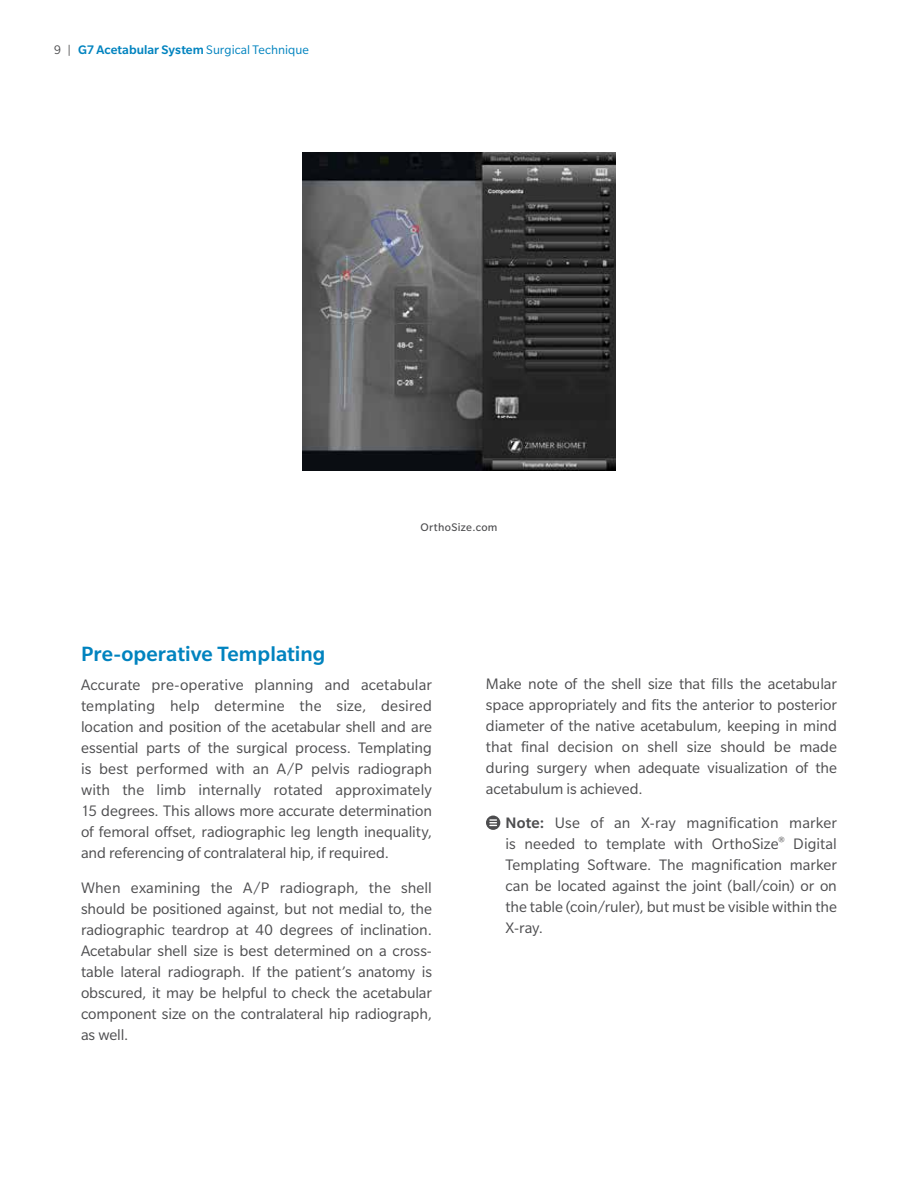
<style>
.page{position:relative;width:918px;height:1188px;background:#fff}
.page>*{position:absolute;margin:0;border:0;box-sizing:border-box;transform-origin:0 0}
.t1{font:500 22.5px "Slate Pro";letter-spacing:.005em;color:#0083bf}
.t2{font:16.5px/21px "Slate Pro";letter-spacing:-.005em;color:#4d4d4f;text-align:justify}
.t3{font:500 13.5px "Slate Pro";letter-spacing:.005em;color:#0083bf}
.t4{font:12px "Slate Pro";letter-spacing:.03em;color:#4d4d4f}
.s1{font-weight:400;color:#4d4d4f}
.s2{font-weight:400}
.s3{font-weight:500}
</style>
<div class="page">
<svg style="left:486px;top:816px;width:14px;height:14px"></svg>
<svg style="left:490px;top:819px;width:6px;height:7px"></svg>
<img style="left:303px;top:153px;width:312px;height:318px">
<p class="t3" style="left:54px;top:42px;width:256px"><span class="s1">9 |</span> G7 Acetabular System <span class="s2">Surgical Technique</span></p>
<p class="t4" style="left:420px;top:521px;width:79px">OrthoSize.com</p>
<h1 class="t1" style="left:81px;top:642px;width:246px">Pre-operative Templating</h1>
<p class="t2" style="left:81px;top:674px;width:353px">Accurate pre-operative planning and acetabular templating help determine the size, desired location and position of the acetabular shell and are essential parts of the surgical process. Templating is best performed with an A/P pelvis radiograph with the limb internally rotated approximately 15 degrees. This allows more accurate determination of femoral offset, radiographic leg length inequality, and referencing of contralateral hip, if required.</p>
<p class="t2" style="left:81px;top:877px;width:353px">When examining the A/P radiograph, the shell should be positioned against, but not medial to, the radiographic teardrop at 40 degrees of inclination.<br>Acetabular shell size is best determined on a cross&shy;table lateral radiograph. If the patient’s anatomy is obscured, it may be helpful to check the acetabular component size on the contralateral hip radiograph, as well.</p>
<p class="t2" style="left:486px;top:673px;width:353px">Make note of the shell size that fills the acetabular space appropriately and fits the anterior to posterior diameter of the native acetabulum, keeping in mind that final decision on shell size should be made during surgery when adequate visualization of the acetabulum is achieved.</p>
<p class="t2" style="left:506px;top:813px;width:333px"><span class="s3">Note:</span> Use of an X-ray magnification marker is needed to template with OrthoSize<sup>®</sup> Digital Templating Software. The magnification marker can be located against the joint (ball/coin) or on the table (coin/ruler), but must be visible within the X-ray.</p>
</div>
